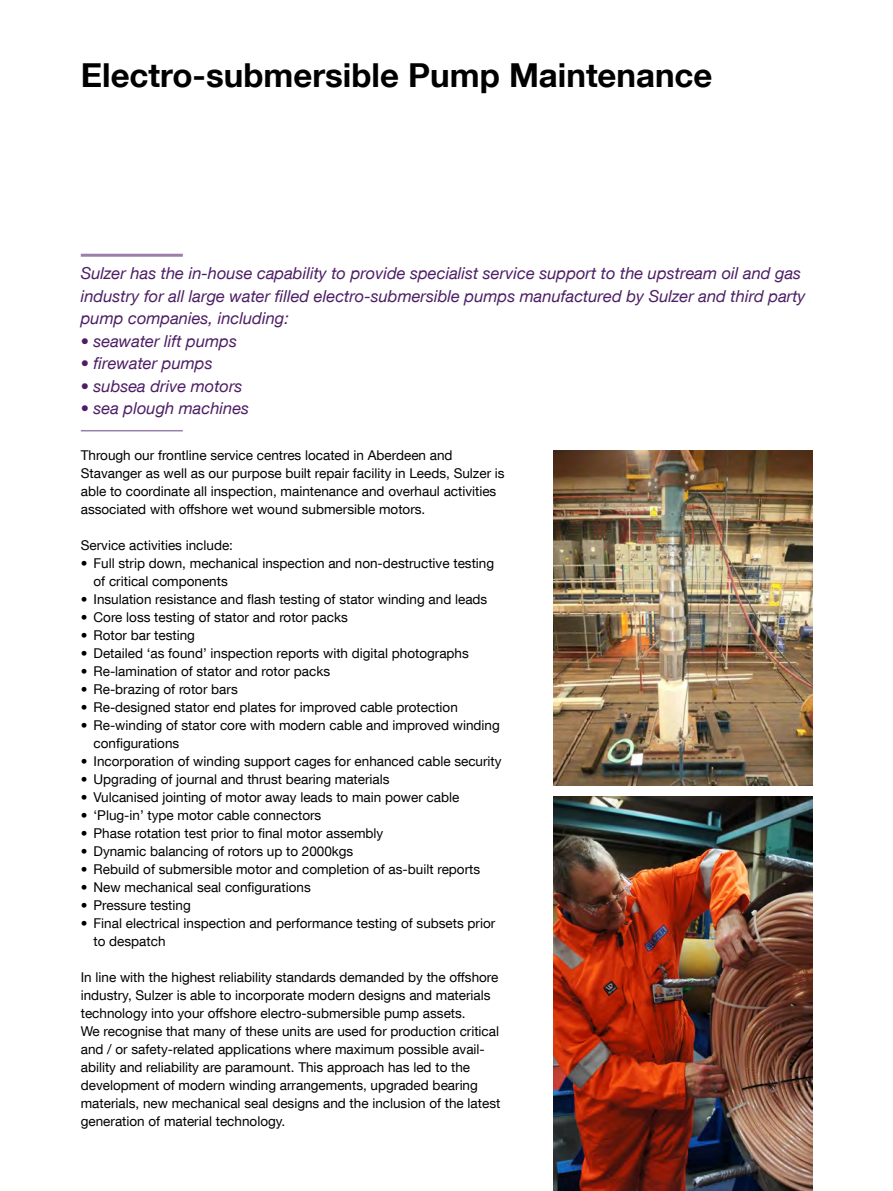
<style>
.page{position:relative;width:893px;height:1191px;background:#fff}
.page>*{position:absolute;margin:0;border:0;box-sizing:border-box;transform-origin:0 0}
.Title-1{font:700 33px "Helvetica Neue LT Com";color:#000}
.Lead_text{font:italic 16.5px/22.5px "Helvetica Neue LT Com";color:#4d1e65}
.Body_text{font:13.5px/18px "Helvetica Neue LT Com";color:#000}
</style>
<div class="page">
<hr style="left:81px;top:254px;width:102px;height:3px;background:#997fa9">
<hr style="left:81px;top:430px;width:102px;height:1px;background:#997fa9">
<img style="left:553px;top:450px;width:259px;height:335px">
<img style="left:553px;top:796px;width:259px;height:395px">
<p class="Title-1" style="left:81px;top:55px;width:633px">Electro-submersible Pump Maintenance</p>
<p class="Lead_text" style="left:81px;top:262px;width:726px">Sulzer has the in-house capability to provide specialist service support to the upstream oil and gas industry for all large water filled electro-submersible pumps manufactured by Sulzer and third party pump companies, including:</p>
<p class="Lead_text" style="left:81px;top:329px;width:158px">• seawater lift pumps</p>
<p class="Lead_text" style="left:81px;top:352px;width:133px">• firewater pumps</p>
<p class="Lead_text" style="left:81px;top:374px;width:163px">• subsea drive motors</p>
<p class="Lead_text" style="left:81px;top:397px;width:170px">• sea plough machines</p>
<p class="Body_text" style="left:81px;top:446px;width:425px">Through our frontline service centres located in Aberdeen and Stavanger as well as our purpose built repair facility in Leeds, Sulzer is able to coordinate all inspection, maintenance and overhaul activities associated with offshore wet wound submersible motors.</p>
<p class="Body_text" style="left:81px;top:536px;width:154px">Service activities include:</p>
<p class="Body_text" style="left:94px;top:554px;width:402px;text-indent:-13px">• Full strip down, mechanical inspection and non-destructive testing of critical components</p>
<p class="Body_text" style="left:81px;top:590px;width:408px">• Insulation resistance and flash testing of stator winding and leads</p>
<p class="Body_text" style="left:81px;top:608px;width:269px">• Core loss testing of stator and rotor packs</p>
<p class="Body_text" style="left:81px;top:626px;width:116px">• Rotor bar testing</p>
<p class="Body_text" style="left:81px;top:644px;width:390px">• Detailed ‘as found’ inspection reports with digital photographs</p>
<p class="Body_text" style="left:81px;top:662px;width:251px">• Re-lamination of stator and rotor packs</p>
<p class="Body_text" style="left:81px;top:680px;width:158px">• Re-brazing of rotor bars</p>
<p class="Body_text" style="left:81px;top:698px;width:379px">• Re-designed stator end plates for improved cable protection</p>
<p class="Body_text" style="left:94px;top:716px;width:408px;text-indent:-13px">• Re-winding of stator core with modern cable and improved winding configurations</p>
<p class="Body_text" style="left:81px;top:752px;width:422px">• Incorporation of winding support cages for enhanced cable security</p>
<p class="Body_text" style="left:81px;top:770px;width:310px">• Upgrading of journal and thrust bearing materials</p>
<p class="Body_text" style="left:81px;top:788px;width:380px">• Vulcanised jointing of motor away leads to main power cable</p>
<p class="Body_text" style="left:81px;top:806px;width:242px">• ‘Plug-in’ type motor cable connectors</p>
<p class="Body_text" style="left:81px;top:824px;width:304px">• Phase rotation test prior to final motor assembly</p>
<p class="Body_text" style="left:81px;top:842px;width:274px">• Dynamic balancing of rotors up to 2000kgs</p>
<p class="Body_text" style="left:81px;top:860px;width:401px">• Rebuild of submersible motor and completion of as-built reports</p>
<p class="Body_text" style="left:81px;top:878px;width:232px">• New mechanical seal configurations</p>
<p class="Body_text" style="left:81px;top:896px;width:112px">• Pressure testing</p>
<p class="Body_text" style="left:94px;top:914px;width:403px;text-indent:-13px">• Final electrical inspection and performance testing of subsets prior to despatch</p>
<p class="Body_text" style="left:81px;top:968px;width:419px">In line with the highest reliability standards demanded by the offshore industry, Sulzer is able to incorporate modern designs and materials technology into your offshore electro-submersible pump assets.</p>
<p class="Body_text" style="left:81px;top:1022px;width:421px">We recognise that many of these units are used for production critical and / or safety-related applications where maximum possible avail&shy;ability and reliability are paramount. This approach has led to the development of modern winding arrangements, upgraded bearing materials, new mechanical seal designs and the inclusion of the latest generation of material technology.</p>
</div>
